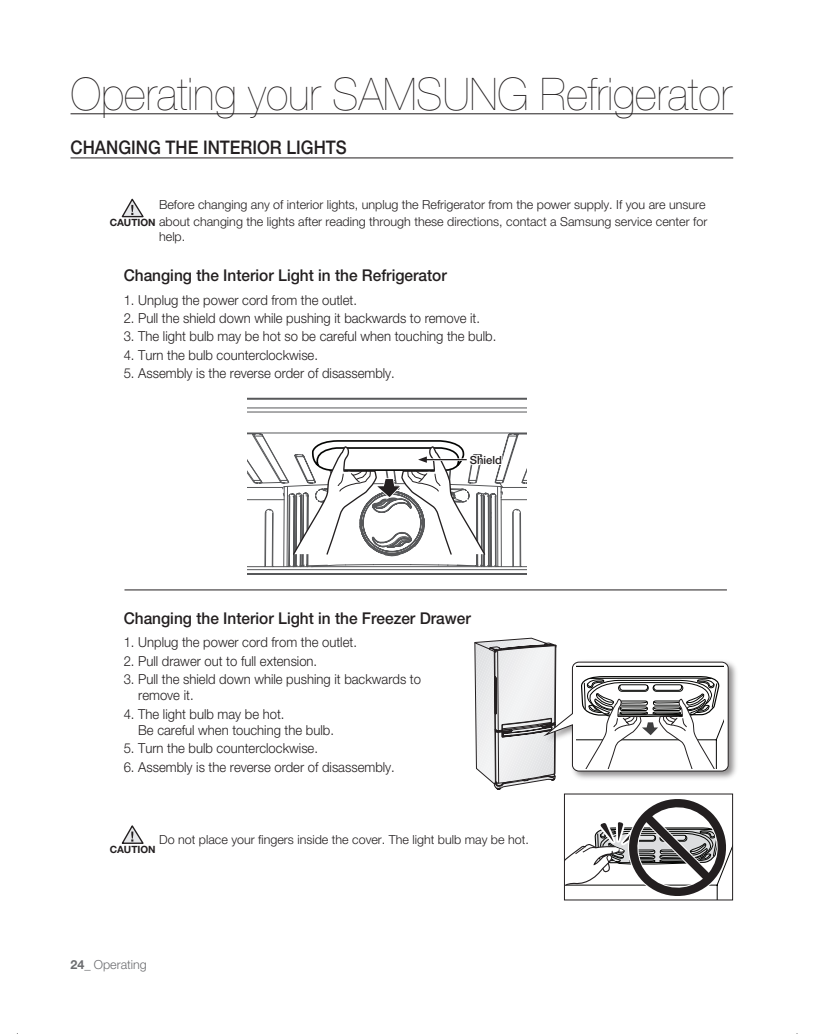
<style>
.page{position:relative;width:818px;height:1034px;background:#fff}
.page>*{position:absolute;margin:0;border:0;box-sizing:border-box;transform-origin:0 0}
.t1{font:200 45px "Helvetica Neue";color:#231f20;scale:.95 1}
.t2{font:500 18.75px "Helvetica Neue";color:#231f20;scale:.9 1}
.t3{font:500 16.25px "Helvetica Neue";color:#231f20;scale:.95 1}
.t4{font:300 13.75px/16.5px "Helvetica Neue";color:#231f20;scale:.95 1}
.t5{font:300 12.5px/16.8px "Helvetica Neue";color:#231f20}
.t6{font:300 12.5px "Helvetica Neue";color:#6c6d70}
.t7{font:500 11.25px "Helvetica Neue";color:#231f20}
.t8{font:700 10px "Helvetica Neue";color:#231f20}
.s1{font-weight:700}
</style>
<div class="page">
<hr style="left:71px;top:158px;width:662px;height:1px;background:#231f20">
<hr style="left:124px;top:590px;width:603px;height:1px;background:#231f20">
<svg style="left:248px;top:397px;width:278px;height:177px"></svg>
<svg style="left:121px;top:198px;width:23px;height:20px"></svg>
<svg style="left:121px;top:825px;width:23px;height:19px"></svg>
<div style="left:543px;top:659px;width:196px;height:122px;background:#231f20;opacity:.5"></div>
<hr style="left:746px;top:666px;width:1px;height:102px;background:#040503">
<hr style="left:71px;top:114px;width:662px;height:1px;background:#231f20">
<svg style="left:256px;top:401px;width:267px;height:173px"></svg>
<svg style="left:474px;top:637px;width:259px;height:263px"></svg>
<div style="left:564px;top:793px;width:169px;height:107px;border:1px solid #231f20"></div>
<h1 class="t1" style="left:71px;top:68px;width:698px">Operating your SAMSUNG Refrigerator</h1>
<h2 class="t2" style="left:71px;top:136px;width:53px">CHANGING</h2>
<h2 class="t2" style="left:166px;top:136px;width:202px">THE INTERIOR LigHtS</h2>
<p class="t5" style="left:159px;top:196px;width:550px">Before changing any of interior lights, unplug the Refrigerator from the power supply. If you are unsure about changing the lights after reading through these directions, contact a Samsung service center for</p>
<p class="t5" style="left:159px;top:227px;width:28px">help.</p>
<p class="t8" style="left:110px;top:217px;width:47px">CAUTION</p>
<p class="t3" style="left:124px;top:266px;width:342px">Changing the Interior Light in the Refrigerator</p>
<p class="t4" style="left:124px;top:291px;width:247px">1. Unplug the power cord from the outlet.</p>
<p class="t4" style="left:124px;top:310px;width:377px">2. Pull the shield down while pushing it backwards to remove it.</p>
<p class="t4" style="left:124px;top:328px;width:394px">3. The light bulb may be hot so be careful when touching the bulb.</p>
<p class="t4" style="left:124px;top:346px;width:206px">4. Turn the bulb counterclockwise.</p>
<p class="t4" style="left:124px;top:364px;width:287px">5. Assembly is the reverse order of disassembly.</p>
<p class="t7" style="left:470px;top:453px;width:34px">Shield</p>
<p class="t3" style="left:124px;top:608px;width:367px">Changing the Interior Light in the Freezer Drawer</p>
<p class="t4" style="left:124px;top:634px;width:247px">1. Unplug the power cord from the outlet.</p>
<p class="t4" style="left:124px;top:652px;width:205px">2. Pull drawer out to full extension.</p>
<p class="t4" style="left:138px;top:670px;width:299px;text-indent:-15px">3. Pull the shield down while pushing it backwards to remove it.</p>
<p class="t4" style="left:138px;top:705px;width:208px;text-indent:-15px">4. The light bulb may be hot.<br>Be careful when touching the bulb.</p>
<p class="t4" style="left:124px;top:740px;width:206px">5. Turn the bulb counterclockwise.</p>
<p class="t4" style="left:124px;top:758px;width:287px">6. Assembly is the reverse order of disassembly.</p>
<p class="t5" style="left:159px;top:831px;width:371px">Do not place your fingers inside the cover. The light bulb may be hot.</p>
<p class="t8" style="left:110px;top:843px;width:47px">CAUTION</p>
<p class="t6" style="left:71px;top:956px;width:78px"><span class="s1">24_</span> Operating</p>
</div>
